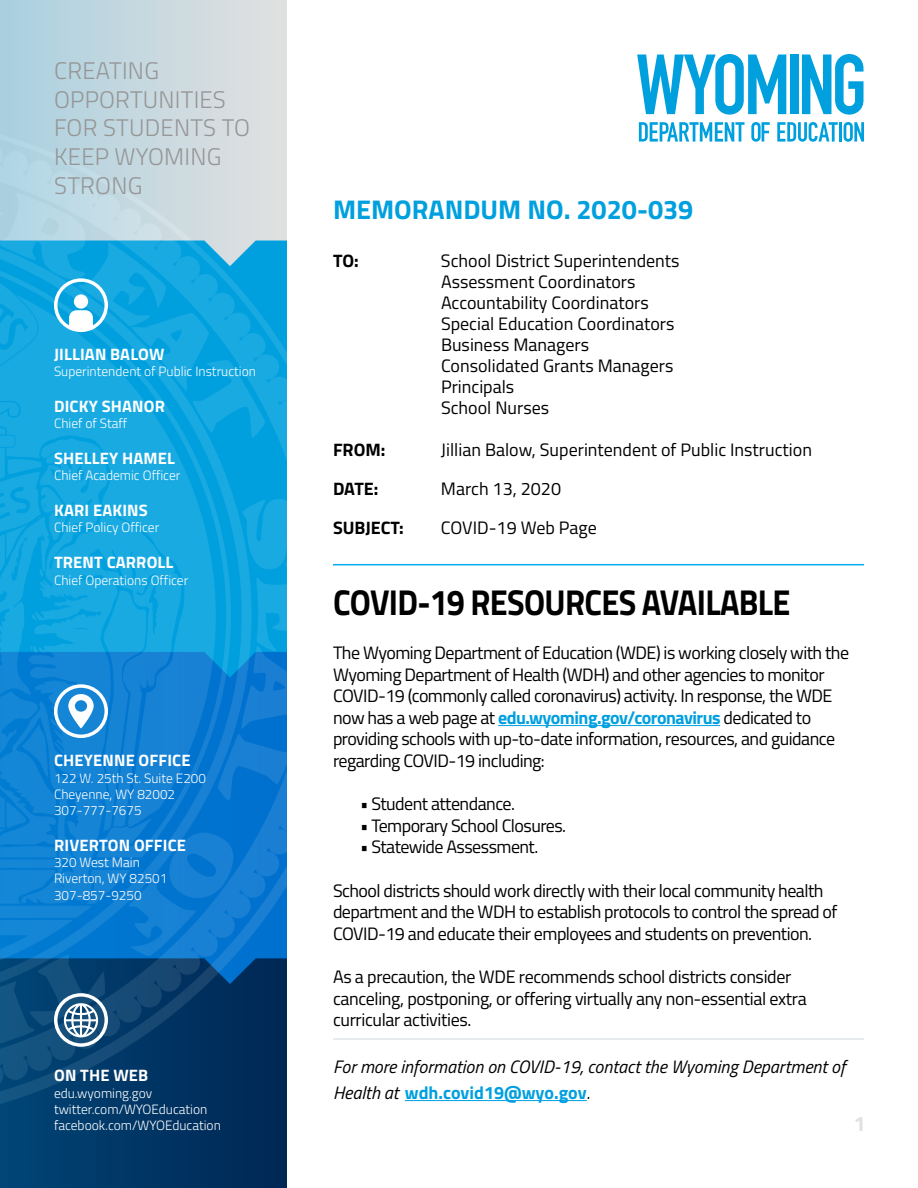
<style>
.page{position:relative;width:918px;height:1188px;background:#fff}
.page>*{position:absolute;margin:0;border:0;box-sizing:border-box;transform-origin:0 0}
.Headline{font:700 36px "Titillium Web";letter-spacing:-.02em;color:#000;scale:.9 1}
.Section_Title{font:700 27px "Titillium Web";color:#00a0df}
.t1{font:300 24px/28.8px "Titillium Web";letter-spacing:.01em;color:#969696}
.t2{font:700 21px "Titillium Web";color:#e1e1e1}
.To__From__Etc{font:18px/21.6px "Titillium Web";letter-spacing:-.03em;color:#000}
.To__From__Etc-2{font:18px "Titillium Web";color:#000}
.Contact_Info{font:italic 18px/25.5px "Titillium Web";color:#000}
.To__From__Etc-3{font:700 18px "Titillium Web";color:#000}
.Sidebar_Title{font:700 16.5px "Titillium Web";letter-spacing:.01em;color:#fff}
.Sidebar_Description{font:300 13.5px "Titillium Web";color:#fff}
.s1{font-weight:700;color:#00a0df}
.s2{font-weight:700;font-style:normal;color:#00a0df}
</style>
<div class="page">
<img style="left:0;top:0;width:286px;height:1188px">
<svg style="left:54px;top:993px;width:54px;height:54px"></svg>
<svg style="left:54px;top:684px;width:54px;height:54px"></svg>
<svg style="left:54px;top:278px;width:54px;height:54px"></svg>
<svg style="left:637px;top:54px;width:149px;height:61px"></svg>
<div style="left:790px;top:55px;width:8px;height:59px;background:#00a0df"></div>
<svg style="left:802px;top:54px;width:62px;height:61px"></svg>
<svg style="left:639px;top:122px;width:106px;height:20px"></svg>
<svg style="left:751px;top:122px;width:19px;height:20px"></svg>
<svg style="left:777px;top:122px;width:61px;height:20px"></svg>
<hr style="left:839px;top:122px;width:3px;height:20px;background:#00a0df">
<svg style="left:844px;top:122px;width:20px;height:20px"></svg>
<hr style="left:333px;top:564px;width:531px;height:1px;background:#00aeef">
<hr style="left:498px;top:725px;width:222px;height:1px;background:#00a0df">
<hr style="left:333px;top:1038px;width:531px;height:2px;background:#d6dee1">
<hr style="left:405px;top:1100px;width:182px;height:1px;background:#00a0df">
<p class="t1" style="left:54px;top:55px;width:197px">CREATING<br>OPPORTUNITIES<br>FOR STUDENTS TO<br>KEEP WYOMING<br>STRONG</p>
<p class="Sidebar_Title" style="left:54px;top:341px;width:112px">JILLIAN BALOW</p>
<p class="Sidebar_Description" style="left:54px;top:361px;width:203px">Superintendent of Public Instruction</p>
<p class="Sidebar_Title" style="left:54px;top:393px;width:112px">DICKY SHANOR</p>
<p class="Sidebar_Description" style="left:54px;top:414px;width:75px">Chief of Staff</p>
<p class="Sidebar_Title" style="left:54px;top:446px;width:122px">SHELLEY HAMEL</p>
<p class="Sidebar_Description" style="left:54px;top:466px;width:128px">Chief Academic Officer</p>
<p class="Sidebar_Title" style="left:54px;top:498px;width:95px">KARI EAKINS</p>
<p class="Sidebar_Description" style="left:54px;top:518px;width:107px">Chief Policy Officer</p>
<p class="Sidebar_Title" style="left:54px;top:550px;width:121px">TRENT CARROLL</p>
<p class="Sidebar_Description" style="left:54px;top:570px;width:136px">Chief Operations Officer</p>
<h1 class="Section_Title" style="left:333px;top:189px;width:362px">MEMORANDUM NO. 2020-039</h1>
<p class="To__From__Etc-3" style="left:333px;top:247px;width:27px">TO:</p>
<p class="To__From__Etc-2" style="left:441px;top:247px;width:240px">School District Superintendents</p>
<p class="To__From__Etc-2" style="left:441px;top:268px;width:196px">Assessment Coordinators</p>
<p class="To__From__Etc-2" style="left:441px;top:289px;width:209px">Accountability Coordinators</p>
<p class="To__From__Etc-2" style="left:441px;top:310px;width:235px">Special Education Coordinators</p>
<p class="To__From__Etc-2" style="left:441px;top:331px;width:150px">Business Managers</p>
<p class="To__From__Etc-2" style="left:441px;top:352px;width:234px">Consolidated Grants Managers</p>
<p class="To__From__Etc-2" style="left:441px;top:373px;width:75px">Principals</p>
<p class="To__From__Etc-2" style="left:441px;top:394px;width:110px">School Nurses</p>
<p class="To__From__Etc-3" style="left:333px;top:436px;width:54px">FROM:</p>
<p class="To__From__Etc-2" style="left:441px;top:436px;width:373px">Jillian Balow, Superintendent of Public Instruction</p>
<p class="To__From__Etc-3" style="left:333px;top:475px;width:47px">DATE:</p>
<p class="To__From__Etc-2" style="left:441px;top:475px;width:122px">March 13, 2020</p>
<p class="To__From__Etc-3" style="left:333px;top:514px;width:72px">SUBJECT:</p>
<p class="To__From__Etc-2" style="left:441px;top:514px;width:157px">COVID-19 Web Page</p>
<h2 class="Headline" style="left:333px;top:575px;width:510px">COVID-19 RESOURCES AVAILABLE</h2>
<p class="To__From__Etc" style="left:333px;top:641px;width:518px">The Wyoming Department of Education (WDE) is working closely with the Wyoming Department of Health (WDH) and other agencies to monitor COVID-19 (commonly called coronavirus) activity. In response, the WDE now has a web page at <span class="s1">edu.wyoming.gov/coronavirus</span> dedicated to providing schools with up-to-date information, resources, and guidance regarding COVID-19 including:</p>
<p class="To__From__Etc" style="left:360px;top:792px;width:156px">• Student attendance.</p>
<p class="To__From__Etc" style="left:360px;top:814px;width:208px">• Temporary School Closures.</p>
<p class="To__From__Etc" style="left:360px;top:835px;width:180px">• Statewide Assessment.</p>
<p class="To__From__Etc" style="left:333px;top:879px;width:506px">School districts should work directly with their local community health department and the WDH to establish protocols to control the spread of<br>COVID-19 and educate their employees and students on prevention.</p>
<p class="To__From__Etc" style="left:333px;top:965px;width:475px">As a precaution, the WDE recommends school districts consider canceling, postponing, or offering virtually any non-essential extra curricular activities.</p>
<p class="Contact_Info" style="left:333px;top:1053px;width:514px">For more information on COVID-19, contact the Wyoming Department of<br>Health at <span class="s2">wdh.covid19@wyo.gov</span>.</p>
<p class="Sidebar_Title" style="left:54px;top:748px;width:138px">CHEYENNE OFFICE</p>
<p class="Sidebar_Description" style="left:54px;top:768px;width:154px">122 W. 25th St. Suite E200</p>
<p class="Sidebar_Description" style="left:54px;top:784px;width:123px">Cheyenne, WY 82002</p>
<p class="Sidebar_Description" style="left:54px;top:801px;width:89px">307-777-7675</p>
<p class="Sidebar_Title" style="left:54px;top:833px;width:133px">RIVERTON OFFICE</p>
<p class="Sidebar_Description" style="left:54px;top:853px;width:87px">320 West Main</p>
<p class="Sidebar_Description" style="left:54px;top:869px;width:115px">Riverton, WY 82501</p>
<p class="Sidebar_Description" style="left:54px;top:885px;width:89px">307-857-9250</p>
<p class="Sidebar_Title" style="left:54px;top:1063px;width:96px">ON THE WEB</p>
<p class="Sidebar_Description" style="left:54px;top:1083px;width:100px">edu.wyoming.gov</p>
<p class="Sidebar_Description" style="left:54px;top:1099px;width:155px">twitter.com/WYOEducation</p>
<p class="Sidebar_Description" style="left:54px;top:1116px;width:168px">facebook.com/WYOEducation</p>
<p class="t2" style="left:854px;top:1107px;width:13px">1</p>
</div>
